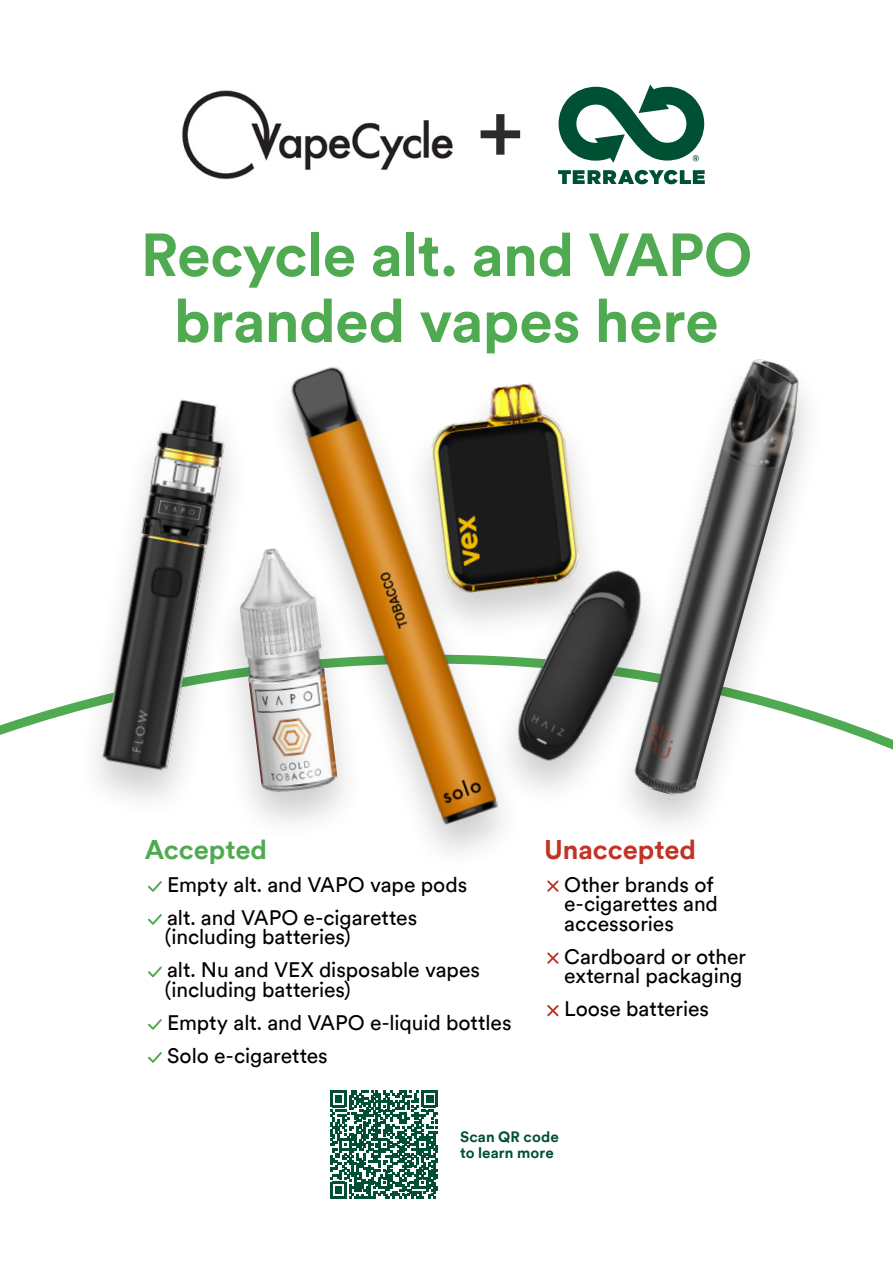
<style>
.page{position:relative;width:893px;height:1263px;background:#fff}
.page>*{position:absolute;margin:0;border:0;box-sizing:border-box;transform-origin:0 0}
.t1{font:700 60px/66px "Circular XX";letter-spacing:-.01em;color:#50aa51;text-align:center}
.t2{font:700 27px "Circular XX";color:#c23326}
.t3{font:700 27px "Circular XX";color:#50aa51}
.t4{font:21px/33px "Circular XX";letter-spacing:-.005em;color:#000}
.t5{font:700 15px/16.5px "Circular XX";letter-spacing:.01em;color:#004f35}
</style>
<div class="page">
<svg style="left:148px;top:881px;width:14px;height:11px"></svg>
<svg style="left:148px;top:914px;width:14px;height:11px"></svg>
<svg style="left:148px;top:966px;width:14px;height:11px"></svg>
<svg style="left:148px;top:1019px;width:14px;height:11px"></svg>
<svg style="left:148px;top:1052px;width:14px;height:11px"></svg>
<svg style="left:547px;top:880px;width:12px;height:12px"></svg>
<svg style="left:547px;top:952px;width:12px;height:12px"></svg>
<svg style="left:547px;top:1005px;width:12px;height:11px"></svg>
<svg style="left:558px;top:170px;width:147px;height:14px"></svg>
<svg style="left:559px;top:85px;width:145px;height:78px"></svg>
<svg style="left:481px;top:114px;width:39px;height:41px"></svg>
<svg style="left:330px;top:1090px;width:108px;height:108px"></svg>
<img style="left:182px;top:90px;width:271px;height:90px">
<div style="left:488px;top:564px;width:182px;height:247px;background:#000;opacity:.2"></div>
<img style="left:527px;top:643px;width:79px;height:134px">
<div style="left:210px;top:541px;width:156px;height:302px;background:#000;opacity:.2"></div>
<img style="left:253px;top:544px;width:10px;height:250px">
<div style="left:75px;top:393px;width:178px;height:428px;background:#000;opacity:.2"></div>
<img style="left:98px;top:393px;width:144px;height:394px">
<div style="left:263px;top:360px;width:264px;height:514px;background:#000;opacity:.2"></div>
<img style="left:275px;top:360px;width:236px;height:478px">
<div style="left:606px;top:352px;width:222px;height:493px;background:#000;opacity:.2"></div>
<img style="left:628px;top:355px;width:182px;height:445px">
<div style="left:402px;top:376px;width:207px;height:267px;background:#000;opacity:.2"></div>
<img style="left:425px;top:380px;width:157px;height:215px">
<h1 class="t1" style="left:141px;top:219px;width:613px">Recycle alt. and VAPO branded vapes here</h1>
<p class="t3" style="left:145px;top:831px;width:124px">Accepted</p>
<p class="t4" style="left:167px;top:867px;width:302px">Empty alt. and VAPO vape pods alt. and VAPO e-cigarettes</p>
<p class="t4" style="left:165px;top:919px;width:317px">(including batteries)<br>alt. Nu and VEX disposable vapes</p>
<p class="t4" style="left:165px;top:972px;width:348px">(including batteries)<br>Empty alt. and VAPO e-liquid bottles<br>Solo e-cigarettes</p>
<p class="t2" style="left:544px;top:831px;width:154px">Unaccepted</p>
<p class="t4" style="left:564px;top:874px;width:155px;line-height:19.5px">Other brands of e-cigarettes and accessories</p>
<p class="t4" style="left:564px;top:946px;width:183px;line-height:19.5px">Cardboard or other external packaging</p>
<p class="t4" style="left:564px;top:991px;width:146px">Loose batteries</p>
<p class="t5" style="left:460px;top:1128px;width:100px">Scan QR code to learn more</p>
</div>
